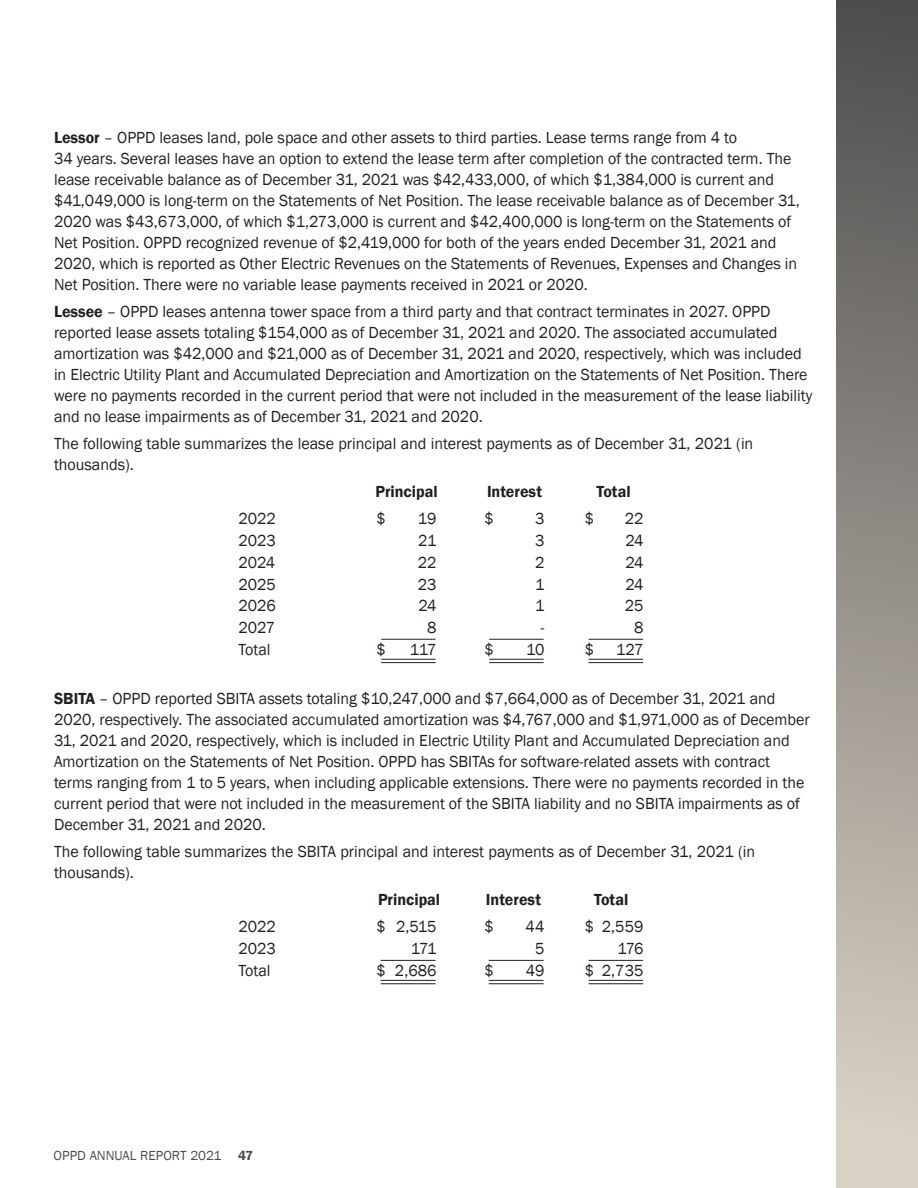
<style>
.page{position:relative;width:918px;height:1188px;background:#fff}
.page>*{position:absolute;margin:0;border:0;box-sizing:border-box;transform-origin:0 0}
.t1{font:16.5px/21px "Franklin Gothic";color:#231f20}
.t2{font:600 16.5px "Franklin Gothic";color:#231f20}
.t3{font:13.5px "Franklin Gothic";color:#4a4b4b}
.s1{font-weight:600}
</style>
<div class="page">
<div style="left:836px;top:0;width:82px;height:1188px;background:linear-gradient(to bottom,#4d4c4c,#e0d7ca)"></div>
<hr style="left:589px;top:639px;width:54px;height:1px;background:#231f20">
<hr style="left:589px;top:960px;width:54px;height:1px;background:#231f20">
<hr style="left:489px;top:639px;width:55px;height:1px;background:#231f20">
<hr style="left:489px;top:960px;width:55px;height:1px;background:#231f20">
<hr style="left:381px;top:639px;width:55px;height:1px;background:#231f20">
<hr style="left:381px;top:960px;width:55px;height:1px;background:#231f20">
<hr style="left:589px;top:659px;width:54px;height:1px;background:#231f20">
<hr style="left:589px;top:980px;width:54px;height:1px;background:#231f20">
<hr style="left:489px;top:659px;width:55px;height:1px;background:#231f20">
<hr style="left:489px;top:980px;width:55px;height:1px;background:#231f20">
<hr style="left:381px;top:659px;width:55px;height:1px;background:#231f20">
<hr style="left:381px;top:980px;width:55px;height:1px;background:#231f20">
<hr style="left:589px;top:662px;width:54px;height:1px;background:#231f20">
<hr style="left:589px;top:983px;width:54px;height:1px;background:#231f20">
<hr style="left:489px;top:662px;width:55px;height:1px;background:#231f20">
<hr style="left:489px;top:983px;width:55px;height:1px;background:#231f20">
<hr style="left:381px;top:662px;width:55px;height:1px;background:#231f20">
<hr style="left:381px;top:983px;width:55px;height:1px;background:#231f20">
<p class="t1" style="left:54px;top:127px;width:747px"><span class="s1">Lessor</span> – OPPD leases land, pole space and other assets to third parties. Lease terms range from 4 to<br>34 years. Several leases have an option to extend the lease term after completion of the contracted term. The lease receivable balance as of December 31, 2021 was $42,433,000, of which $1,384,000 is current and $41,049,000 is long-term on the Statements of Net Position. The lease receivable balance as of December 31, 2020 was $43,673,000, of which $1,273,000 is current and $42,400,000 is long-term on the Statements of Net Position. OPPD recognized revenue of $2,419,000 for both of the years ended December 31, 2021 and 2020, which is reported as Other Electric Revenues on the Statements of Revenues, Expenses and Changes in Net Position. There were no variable lease payments received in 2021 or 2020.</p>
<p class="t1" style="left:54px;top:301px;width:760px"><span class="s1">Lessee</span> – OPPD leases antenna tower space from a third party and that contract terminates in 2027. OPPD reported lease assets totaling $154,000 as of December 31, 2021 and 2020. The associated accumulated amortization was $42,000 and $21,000 as of December 31, 2021 and 2020, respectively, which was included in Electric Utility Plant and Accumulated Depreciation and Amortization on the Statements of Net Position. There were no payments recorded in the current period that were not included in the measurement of the lease liability and no lease impairments as of December 31, 2021 and 2020.</p>
<p class="t1" style="left:54px;top:433px;width:701px">The following table summarizes the lease principal and interest payments as of December 31, 2021 (in thousands).</p>
<p class="t2" style="left:375px;top:481px;width:64px">Principal</p>
<p class="t2" style="left:487px;top:481px;width:56px">Interest</p>
<p class="t2" style="left:596px;top:481px;width:36px">Total</p>
<p class="t1" style="left:239px;top:509px;width:39px">2022</p>
<p class="t1" style="left:377px;top:509px;width:11px">$</p>
<p class="t1" style="left:418px;top:509px;width:20px">19</p>
<p class="t1" style="left:485px;top:509px;width:11px">$</p>
<p class="t1" style="left:535px;top:509px;width:11px">3</p>
<p class="t1" style="left:585px;top:509px;width:11px">$</p>
<p class="t1" style="left:625px;top:509px;width:20px">22</p>
<p class="t1" style="left:239px;top:531px;width:39px">2023</p>
<p class="t1" style="left:418px;top:531px;width:20px">21</p>
<p class="t1" style="left:535px;top:531px;width:11px">3</p>
<p class="t1" style="left:625px;top:531px;width:20px">24</p>
<p class="t1" style="left:239px;top:552px;width:38px">2024</p>
<p class="t1" style="left:418px;top:552px;width:20px">22</p>
<p class="t1" style="left:535px;top:552px;width:11px">2</p>
<p class="t1" style="left:625px;top:552px;width:20px">24</p>
<p class="t1" style="left:239px;top:574px;width:39px">2025</p>
<p class="t1" style="left:418px;top:574px;width:20px">23</p>
<p class="t1" style="left:535px;top:574px;width:11px">1</p>
<p class="t1" style="left:625px;top:574px;width:20px">24</p>
<p class="t1" style="left:239px;top:596px;width:39px">2026</p>
<p class="t1" style="left:418px;top:596px;width:20px">24</p>
<p class="t1" style="left:535px;top:596px;width:11px">1</p>
<p class="t1" style="left:625px;top:596px;width:20px">25</p>
<p class="t1" style="left:239px;top:618px;width:38px">2027</p>
<p class="t1" style="left:427px;top:618px;width:11px">8</p>
<p class="t1" style="left:541px;top:618px;width:6px">-</p>
<p class="t1" style="left:634px;top:618px;width:11px">8</p>
<p class="t1" style="left:239px;top:639px;width:34px">Total</p>
<p class="t1" style="left:377px;top:639px;width:11px">$</p>
<p class="t1" style="left:410px;top:639px;width:28px">117</p>
<p class="t1" style="left:484px;top:639px;width:11px">$</p>
<p class="t1" style="left:526px;top:639px;width:20px">10</p>
<p class="t1" style="left:585px;top:639px;width:11px">$</p>
<p class="t1" style="left:616px;top:639px;width:29px">127</p>
<p class="t1" style="left:54px;top:688px;width:757px"><span class="s1">SBITA</span> – OPPD reported SBITA assets totaling $10,247,000 and $7,664,000 as of December 31, 2021 and 2020, respectively. The associated accumulated amortization was $4,767,000 and $1,971,000 as of December 31, 2021 and 2020, respectively, which is included in Electric Utility Plant and Accumulated Depreciation and Amortization on the Statements of Net Position. OPPD has SBITAs for software-related assets with contract terms ranging from 1 to 5 years, when including applicable extensions. There were no payments recorded in the current period that were not included in the measurement of the SBITA liability and no SBITA impairments as of December 31, 2021 and 2020.</p>
<p class="t1" style="left:54px;top:841px;width:703px">The following table summarizes the SBITA principal and interest payments as of December 31, 2021 (in thousands).</p>
<p class="t2" style="left:378px;top:889px;width:64px">Principal</p>
<p class="t2" style="left:486px;top:889px;width:56px">Interest</p>
<p class="t2" style="left:594px;top:889px;width:36px">Total</p>
<p class="t1" style="left:239px;top:917px;width:39px">2022</p>
<p class="t1" style="left:377px;top:917px;width:61px">$ 2,515</p>
<p class="t1" style="left:484px;top:917px;width:11px">$</p>
<p class="t1" style="left:526px;top:917px;width:20px">44</p>
<p class="t1" style="left:585px;top:917px;width:60px">$ 2,559</p>
<p class="t1" style="left:239px;top:939px;width:39px">2023</p>
<p class="t1" style="left:411px;top:939px;width:27px">171</p>
<p class="t1" style="left:535px;top:939px;width:11px">5</p>
<p class="t1" style="left:618px;top:939px;width:27px">176</p>
<p class="t1" style="left:239px;top:960px;width:34px">Total</p>
<p class="t1" style="left:377px;top:960px;width:61px">$ 2,686</p>
<p class="t1" style="left:485px;top:960px;width:11px">$</p>
<p class="t1" style="left:526px;top:960px;width:20px">49</p>
<p class="t1" style="left:585px;top:960px;width:60px">$ 2,735</p>
<p class="t3" style="left:54px;top:1147px;width:201px">OPPD ANNUAL REPORT 2021 <span class="s1">47</span></p>
</div>
